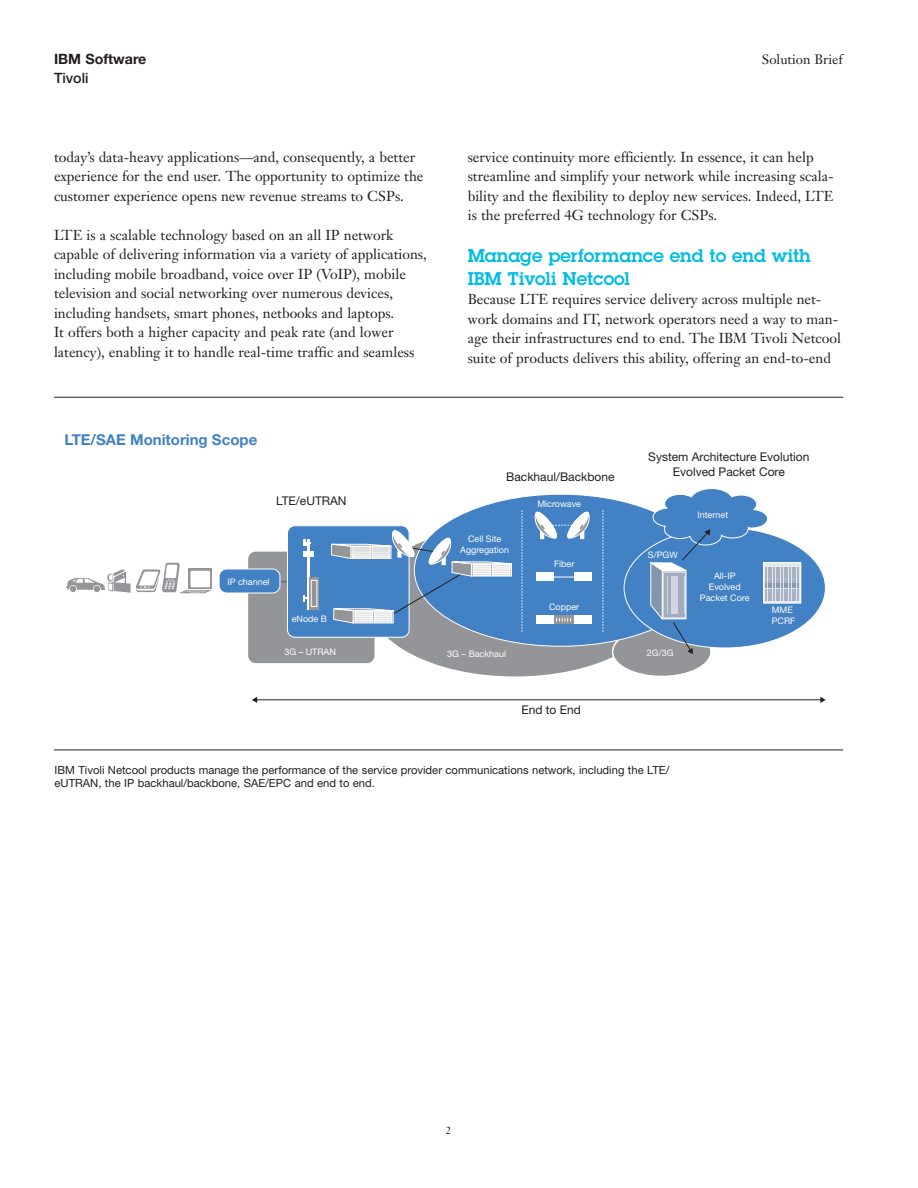
<style>
.page{position:relative;width:918px;height:1188px;background:#fff}
.page>*{position:absolute;margin:0;border:0;box-sizing:border-box;transform-origin:0 0}
.t1{font:600 18px/22.5px "Lubalin Graph Std";color:#00bce4}
.t2{font:700 15px "Helvetica Neue";color:#4281c3}
.t3{font:14.25px/19.5px "Janson Text";color:#231f20}
.t4{font:700 14.25px "Helvetica Neue";color:#231f20}
.t5{font:500 14.25px "Helvetica Neue";color:#231f20}
.t6{font:13.5px "Janson Text";color:#231f20}
.t7{font:12px/14.4px "Helvetica Neue";color:#231f20;text-align:center}
.t8{font:11.25px/13.5px "Helvetica Neue";color:#231f20}
.t9{font:10.5px "Janson Text";color:#231f20}
.t10{font:9px/10.8px "Helvetica Neue";color:#fff;text-align:center}
</style>
<div class="page">
<div style="left:369px;top:524px;width:292px;height:152px;background:#939598;border-radius:50%"></div>
<div style="left:613px;top:627px;width:98px;height:49px;background:#939598;border-radius:50%"></div>
<div style="left:612px;top:626px;width:100px;height:51px;border:2px solid #fff;border-radius:50%"></div>
<div style="left:414px;top:494px;width:293px;height:152px;background:#4281c3;border-radius:50%"></div>
<div style="left:248px;top:552px;width:127px;height:111px;background:#939598;border-radius:8px"></div>
<hr style="left:272px;top:581px;width:52px;height:1px;background:#567693">
<div style="left:287px;top:526px;width:122px;height:111px;background:#4281c3;border-radius:8px"></div>
<div style="left:287px;top:525px;width:122px;height:113px;border:1px solid #fff;border-radius:8px"></div>
<div style="left:219px;top:569px;width:61px;height:24px;background:#4281c3;border-radius:8px"></div>
<div style="left:219px;top:569px;width:61px;height:24px;border:1px solid #fff;border-radius:8px"></div>
<div style="left:536px;top:616px;width:55px;height:8px;background:#939598"></div>
<div style="left:536px;top:616px;width:18px;height:8px;background:#fff"></div>
<div style="left:574px;top:616px;width:17px;height:8px;background:#fff"></div>
<svg style="left:556px;top:618px;width:15px;height:4px"></svg>
<svg style="left:554px;top:577px;width:20px;height:1px"></svg>
<div style="left:536px;top:573px;width:18px;height:8px;background:#fff"></div>
<div style="left:574px;top:573px;width:17px;height:8px;background:#fff"></div>
<hr style="left:307px;top:539px;width:2px;height:71px;background:#fff">
<div style="left:303px;top:551px;width:11px;height:5px;background:#fff"></div>
<svg style="left:303px;top:596px;width:4px;height:6px"></svg>
<svg style="left:303px;top:539px;width:8px;height:6px"></svg>
<svg style="left:309px;top:577px;width:9px;height:33px"></svg>
<div style="left:311px;top:580px;width:6px;height:26px;background:#939598"></div>
<div style="left:311px;top:580px;width:6px;height:27px;border:1px solid #fff"></div>
<svg style="left:534px;top:511px;width:56px;height:28px"></svg>
<svg style="left:522px;top:510px;width:1px;height:122px"></svg>
<svg style="left:603px;top:510px;width:1px;height:122px"></svg>
<hr style="left:256px;top:699px;width:566px;height:1px;background:#231f20">
<svg style="left:252px;top:697px;width:5px;height:6px"></svg>
<svg style="left:820px;top:697px;width:6px;height:6px"></svg>
<svg style="left:66px;top:563px;width:146px;height:31px"></svg>
<svg style="left:318px;top:530px;width:194px;height:94px"></svg>
<div style="left:624px;top:528px;width:201px;height:120px;background:#4281c3;border-radius:50%"></div>
<div style="left:764px;top:562px;width:37px;height:41px;border:1px solid #fff"></div>
<svg style="left:650px;top:488px;width:149px;height:166px"></svg>
<hr style="left:54px;top:397px;width:789px;height:1px;background:#231f20">
<hr style="left:54px;top:750px;width:789px;height:1px;background:#231f20">
<p class="t4" style="left:54px;top:54px;width:94px">IBM Software</p>
<p class="t5" style="left:54px;top:73px;width:36px">Tivoli</p>
<p class="t3" style="left:54px;top:148px;width:371px">today’s data-heavy applications—and, consequently, a better experience for the end user. The opportunity to optimize the customer experience opens new revenue streams to CSPs.</p>
<p class="t3" style="left:54px;top:227px;width:374px">LTE is a scalable technology based on an all IP network capable of delivering information via a variety of applications, including mobile broadband, voice over IP (VoIP), mobile television and social networking over numerous devices, including handsets, smart phones, netbooks and laptops.<br>It offers both a higher capacity and peak rate (and lower latency), enabling it to handle real-time traffic and seamless</p>
<p class="t2" style="left:64px;top:434px;width:194px">LTE/SAE Monitoring Scope</p>
<p class="t6" style="left:762px;top:54px;width:82px">Solution Brief</p>
<p class="t3" style="left:468px;top:148px;width:367px">service continuity more efficiently. In essence, it can help streamline and simplify your network while increasing scala&shy;bility and the flexibility to deploy new services. Indeed, LTE is the preferred 4G technology for CSPs.</p>
<h2 class="t1" style="left:468px;top:247px;width:344px">Manage performance end to end with<br>IBM Tivoli Netcool</h2>
<p class="t3" style="left:468px;top:291px;width:375px">Because LTE requires service delivery across multiple net&shy;work domains and IT, network operators need a way to man&shy;age their infrastructures end to end. The IBM Tivoli Netcool suite of products delivers this ability, offering an end-to-end</p>
<p class="t7" style="left:506px;top:471px;width:110px">Backhaul/Backbone</p>
<p class="t7" style="left:648px;top:451px;width:163px">System Architecture Evolution<br>Evolved Packet Core</p>
<p class="t7" style="left:276px;top:495px;width:72px">LTE/eUTRAN</p>
<p class="t10" style="left:537px;top:499px;width:45px">Microwave</p>
<p class="t10" style="left:227px;top:577px;width:44px">IP channel</p>
<p class="t10" style="left:460px;top:535px;width:50px">Cell Site<br>Aggregation</p>
<p class="t10" style="left:292px;top:615px;width:37px">eNode B</p>
<p class="t10" style="left:284px;top:648px;width:53px">3G – UTRAN</p>
<p class="t10" style="left:447px;top:649px;width:60px">3G – Backhaul</p>
<p class="t10" style="left:554px;top:559px;width:22px">Fiber</p>
<p class="t10" style="left:549px;top:602px;width:32px">Copper</p>
<p class="t7" style="left:521px;top:704px;width:61px">End to End</p>
<p class="t10" style="left:648px;top:551px;width:31px">S/PGW</p>
<p class="t10" style="left:647px;top:648px;width:28px">2G/3G</p>
<p class="t8" style="left:55px;top:764px;width:616px">IBM Tivoli Netcool products manage the performance of the service provider communications network, including the LTE/ eUTRAN, the IP backhaul/backbone, SAE/EPC and end to end.</p>
<p class="t10" style="left:697px;top:511px;width:32px">Internet</p>
<p class="t10" style="left:700px;top:571px;width:51px">All-IP<br>Evolved<br>Packet Core</p>
<p class="t10" style="left:772px;top:605px;width:25px;text-align:left">MME<br>PCRF</p>
<p class="t9" style="left:446px;top:1126px;width:7px">2</p>
</div>
